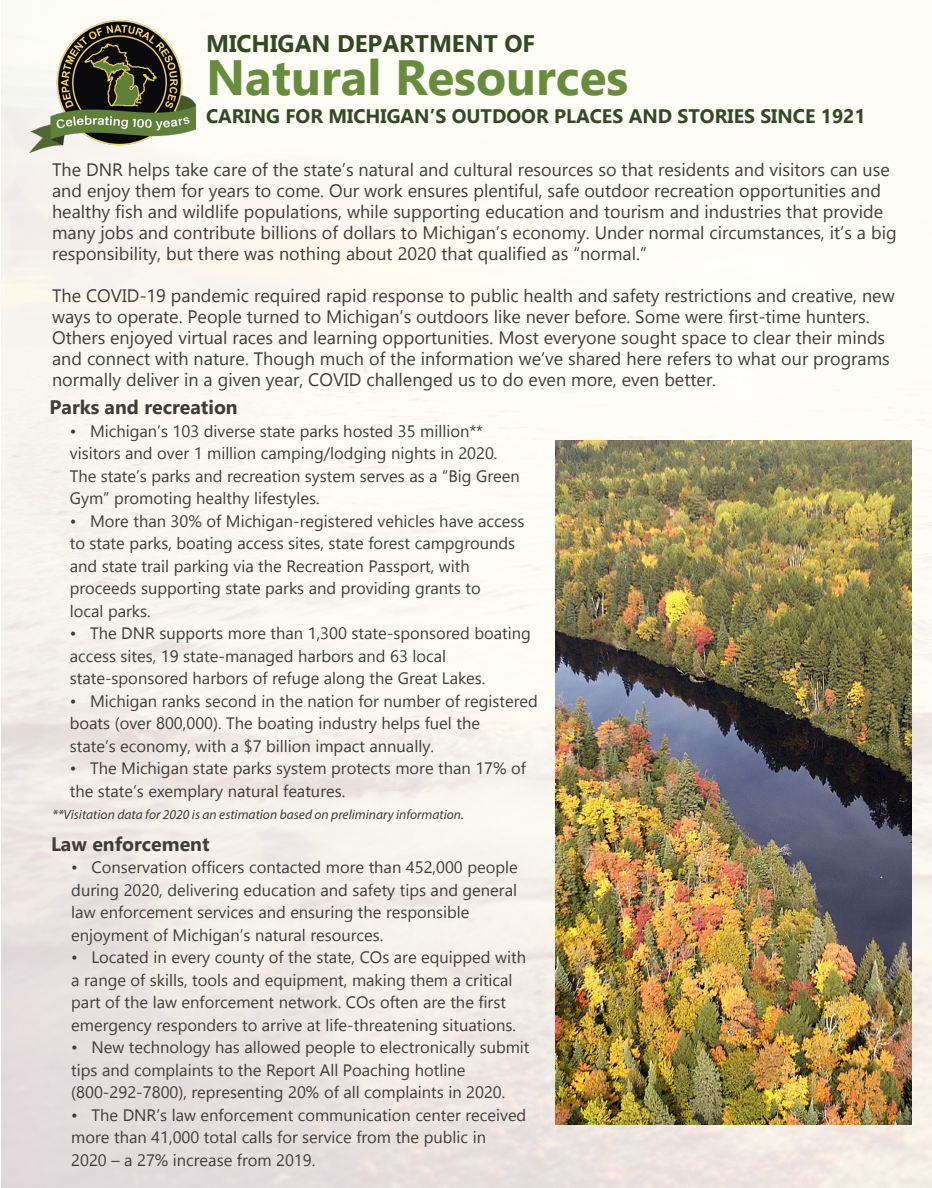
<style>
.page{position:relative;width:932px;height:1188px;background:#fff}
.page>*{position:absolute;margin:0;border:0;box-sizing:border-box;transform-origin:0 0}
.t1{font:700 49.5px "Gadugi";color:#678d3c}
.t2{font:700 24px "Gadugi";color:#314a24}
.t3{font:700 19.5px "Gadugi";color:#314a24}
.body{font:700 19.5px "Gadugi";color:#3e3d39}
.body-2{font:18px/21px "Gadugi";color:#3e3d39}
.t4{font:16.5px/22.5px "Gadugi";color:#3e3d39}
.body-3{font:italic 13.5px "Myriad Pro";color:#3e3d39}
</style>
<div class="page">
<img style="left:2px;top:1px;width:930px;height:1187px">
<img style="left:30px;top:20px;width:165px;height:133px">
<img style="left:555px;top:440px;width:356px;height:684px">
<p class="t2" style="left:206px;top:29px;width:330px">MICHIGAN DEPARTMENT OF</p>
<p class="t1" style="left:206px;top:48px;width:424px">Natural Resources</p>
<p class="t3" style="left:206px;top:104px;width:661px">CARING FOR MICHIGAN’S OUTDOOR PLACES AND STORIES SINCE 1921</p>
<p class="body-2" style="left:52px;top:159px;width:846px">The DNR helps take care of the state’s natural and cultural resources so that residents and visitors can use and enjoy them for years to come. Our work ensures plentiful, safe outdoor recreation opportunities and healthy fish and wildlife populations, while supporting education and tourism and industries that provide many jobs and contribute billions of dollars to Michigan’s economy. Under normal circumstances, it’s a big responsibility, but there was nothing about 2020 that qualified as “normal.”</p>
<p class="body-2" style="left:52px;top:285px;width:844px">The COVID-19 pandemic required rapid response to public health and safety restrictions and creative, new ways to operate. People turned to Michigan’s outdoors like never before. Some were first-time hunters.<br>Others enjoyed virtual races and learning opportunities. Most everyone sought space to clear their minds and connect with nature. Though much of the information we’ve shared here refers to what our programs normally deliver in a given year, COVID challenged us to do even more, even better.</p>
<p class="body" style="left:50px;top:396px;width:190px">Parks and recreation</p>
<p class="t4" style="left:70px;top:420px;width:451px">• Michigan’s 103 diverse state parks hosted 35 million** visitors and over 1 million camping/lodging nights in 2020.<br>The state’s parks and recreation system serves as a “Big Green Gym” promoting healthy lifestyles.</p>
<p class="t4" style="left:70px;top:510px;width:456px">• More than 30% of Michigan-registered vehicles have access to state parks, boating access sites, state forest campgrounds and state trail parking via the Recreation Passport, with proceeds supporting state parks and providing grants to<br>local parks.</p>
<p class="t4" style="left:70px;top:622px;width:462px">• The DNR supports more than 1,300 state-sponsored boating access sites, 19 state-managed harbors and 63 local state-sponsored harbors of refuge along the Great Lakes.</p>
<p class="t4" style="left:70px;top:690px;width:469px">• Michigan ranks second in the nation for number of registered boats (over 800,000). The boating industry helps fuel the<br>state’s economy, with a $7 billion impact annually.</p>
<p class="t4" style="left:70px;top:757px;width:458px">• The Michigan state parks system protects more than 17% of the state’s exemplary natural features.</p>
<p class="body-3" style="left:52px;top:806px;width:413px">**Visitation data for 2020 is an estimation based on preliminary information.</p>
<p class="body" style="left:51px;top:832px;width:160px">Law enforcement</p>
<p class="t4" style="left:71px;top:856px;width:448px">• Conservation officers contacted more than 452,000 people during 2020, delivering education and safety tips and general law enforcement services and ensuring the responsible enjoyment of Michigan’s natural resources.</p>
<p class="t4" style="left:71px;top:946px;width:456px">• Located in every county of the state, COs are equipped with a range of skills, tools and equipment, making them a critical part of the law enforcement network. COs often are the first emergency responders to arrive at life-threatening situations.</p>
<p class="t4" style="left:71px;top:1036px;width:460px">• New technology has allowed people to electronically submit tips and complaints to the Report All Poaching hotline (800-292-7800), representing 20% of all complaints in 2020.</p>
<p class="t4" style="left:71px;top:1103px;width:456px">• The DNR’s law enforcement communication center received more than 41,000 total calls for service from the public in<br>2020 – a 27% increase from 2019.</p>
</div>
